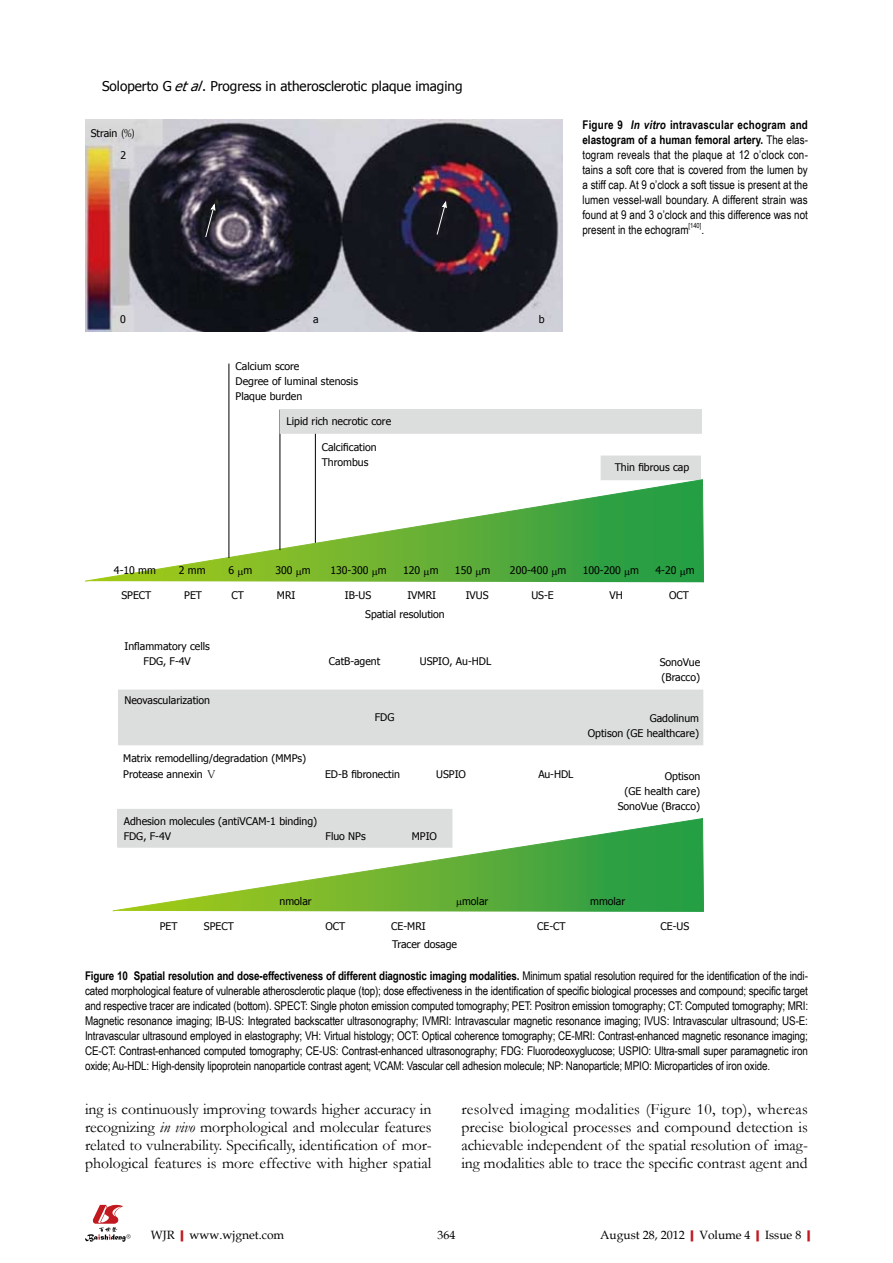
<style>
.page{position:relative;width:893px;height:1263px;background:#fff}
.page>*{position:absolute;margin:0;border:0;box-sizing:border-box;transform-origin:0 0}
.t1{font:15.75px/18px "Garamond";letter-spacing:-.005em;color:#000;text-align:justify}
.t2{font:13.5px "Tahoma";color:#000}
.t3{font:12px/15px "Arial Narrow";letter-spacing:-.01em;color:#000;text-align:justify}
.t4{font:12px "Book Antiqua";color:#000}
.t5{font:10.5px/15px "Tahoma";color:#000}
.t6{font:7.05px "Arial Narrow";color:#000}
.s1{font-style:italic}
.s2{font-family:"Koz Min Pro"}
.s3{font-weight:700}
.s4{font-weight:700;font-style:italic}
.s5{font-weight:700;color:#c01920}
</style>
<div class="page">
<svg style="left:85px;top:1205px;width:46px;height:37px"></svg>
<img style="left:85px;top:119px;width:477px;height:213px">
<svg style="left:205px;top:204px;width:10px;height:34px"></svg>
<svg style="left:437px;top:202px;width:10px;height:33px"></svg>
<div style="left:118px;top:809px;width:334px;height:38px;background:#dcdddd"></div>
<div style="left:119px;top:690px;width:584px;height:55px;background:#dcdddd"></div>
<svg style="left:112px;top:818px;width:592px;height:94px"></svg>
<div style="left:601px;top:456px;width:99px;height:24px;background:#dcdddd"></div>
<svg style="left:85px;top:479px;width:619px;height:104px"></svg>
<hr style="left:315px;top:419px;width:1px;height:124px;background:#000">
<hr style="left:280px;top:410px;width:1px;height:140px;background:#000">
<hr style="left:229px;top:364px;width:1px;height:194px;background:#000">
<div style="left:280px;top:410px;width:421px;height:23px;background:#dcdddd"></div>
<div style="left:280px;top:409px;width:422px;height:24px;border:1px solid #dcdddd"></div>
<svg style="left:457px;top:900px;width:5px;height:7px"></svg>
<svg style="left:238px;top:570px;width:5px;height:7px"></svg>
<svg style="left:296px;top:570px;width:6px;height:7px"></svg>
<svg style="left:372px;top:570px;width:6px;height:7px"></svg>
<svg style="left:424px;top:570px;width:5px;height:7px"></svg>
<svg style="left:476px;top:570px;width:5px;height:7px"></svg>
<svg style="left:552px;top:570px;width:5px;height:7px"></svg>
<svg style="left:625px;top:570px;width:5px;height:7px"></svg>
<svg style="left:680px;top:570px;width:6px;height:7px"></svg>
<p class="t2" style="left:102px;top:77px;width:362px">Soloperto G <span class="s1">etal</span>. Progress in atherosclerotic plaque imaging</p>
<p class="t5" style="left:121px;top:122px;width:16px;line-height:21.3px;text-indent:-30px">Strain <span class="s2">(%)<br></span>2</p>
<p class="t5" style="left:120px;top:311px;width:7px">0</p>
<p class="t5" style="left:313px;top:311px;width:7px">a</p>
<p class="t5" style="left:539px;top:311px;width:7px">b</p>
<p class="t5" style="left:236px;top:358px;width:124px">Calcium score<br>Degree of luminal stenosis<br>Plaque burden</p>
<p class="t5" style="left:287px;top:414px;width:106px">Lipid rich necrotic core</p>
<p class="t5" style="left:322px;top:439px;width:56px">Calcification<br>Thrombus</p>
<p class="t3" style="left:582px;top:117px;width:227px"><span class="s3">Figure 9</span> <span class="s4">In vitro</span> <span class="s3">intravascular echogram and elastogram of a human femoral artery.</span> The elas&shy;togram reveals that the plaque at 12 o’clock con&shy;tains a soft core that is covered from the lumen by a stiff cap. At 9 o’clock a soft tissue is present at the lumen vessel-wall boundary. A different strain was found at 9 and 3 o’clock and this difference was not present in the echogram</p>
<p class="t6" style="left:689px;top:221px;width:14px">[140]</p>
<p class="t3" style="left:701px;top:222px;width:4px">.</p>
<p class="t5" style="left:615px;top:459px;width:76px">Thin fibrous cap</p>
<p class="t5" style="left:114px;top:562px;width:43px">4-10 mm</p>
<p class="t5" style="left:179px;top:562px;width:28px">2 mm</p>
<p class="t5" style="left:229px;top:562px;width:25px">6 m</p>
<p class="t5" style="left:275px;top:562px;width:37px">300 m</p>
<p class="t5" style="left:330px;top:562px;width:58px">130-300 m</p>
<p class="t5" style="left:403px;top:562px;width:37px">120 m</p>
<p class="t5" style="left:455px;top:562px;width:37px">150 m</p>
<p class="t5" style="left:510px;top:562px;width:58px">200-400 m</p>
<p class="t5" style="left:583px;top:562px;width:58px">100-200 m</p>
<p class="t5" style="left:655px;top:562px;width:41px">4-20 m</p>
<p class="t5" style="left:121px;top:587px;width:31px">SPECT</p>
<p class="t5" style="left:184px;top:587px;width:19px">PET</p>
<p class="t5" style="left:232px;top:587px;width:14px">CT</p>
<p class="t5" style="left:277px;top:587px;width:20px">MRI</p>
<p class="t5" style="left:345px;top:587px;width:28px">IB-US</p>
<p class="t5" style="left:407px;top:587px;width:30px">IVMRI</p>
<p class="t5" style="left:466px;top:587px;width:24px">IVUS</p>
<p class="t5" style="left:531px;top:587px;width:24px">US-E</p>
<p class="t5" style="left:610px;top:587px;width:15px">VH</p>
<p class="t5" style="left:669px;top:587px;width:21px">OCT</p>
<p class="t5" style="left:365px;top:606px;width:81px">Spatial resolution</p>
<p class="t5" style="left:125px;top:638px;width:87px;text-align:center">Inflammatory cells<br>FDG, F-4V</p>
<p class="t5" style="left:124px;top:692px;width:87px">Neovascularization</p>
<p class="t5" style="left:123px;top:749px;width:184px;line-height:16.5px">Matrix remodelling/degradation (MMPs)<br>Protease annexin <span class="s2">Ⅴ</span></p>
<p class="t5" style="left:124px;top:813px;width:195px">Adhesion molecules (antiVCAM-1 binding)<br>FDG, F-4V</p>
<p class="t5" style="left:329px;top:653px;width:53px">CatB-agent</p>
<p class="t5" style="left:420px;top:653px;width:73px">USPIO, Au-HDL</p>
<p class="t5" style="left:660px;top:654px;width:42px">SonoVue (Bracco)</p>
<p class="t5" style="left:375px;top:709px;width:21px">FDG</p>
<p class="t5" style="left:588px;top:710px;width:113px;text-align:right">Gadolinum<br>Optison (GE healthcare)</p>
<p class="t5" style="left:325px;top:766px;width:76px">ED-B fibronectin</p>
<p class="t5" style="left:436px;top:766px;width:31px">USPIO</p>
<p class="t5" style="left:538px;top:766px;width:37px">Au-HDL</p>
<p class="t5" style="left:618px;top:768px;width:84px;text-align:right">Optison<br>(GE health care)<br>SonoVue (Bracco)</p>
<p class="t5" style="left:326px;top:828px;width:42px">Fluo NPs</p>
<p class="t5" style="left:412px;top:828px;width:27px">MPIO</p>
<p class="t5" style="left:280px;top:893px;width:34px">nmolar</p>
<p class="t5" style="left:462px;top:893px;width:28px">molar</p>
<p class="t5" style="left:590px;top:893px;width:37px">mmolar</p>
<p class="t5" style="left:160px;top:918px;width:19px">PET</p>
<p class="t5" style="left:204px;top:918px;width:31px">SPECT</p>
<p class="t5" style="left:326px;top:918px;width:21px">OCT</p>
<p class="t5" style="left:391px;top:918px;width:36px">CE-MRI</p>
<p class="t5" style="left:537px;top:918px;width:30px">CE-CT</p>
<p class="t5" style="left:661px;top:918px;width:30px">CE-US</p>
<p class="t5" style="left:392px;top:936px;width:66px">Tracer dosage</p>
<p class="t3" style="left:85px;top:968px;width:724px"><span class="s3">Figure 10 Spatial resolution and dose-effectiveness of different diagnostic imaging modalities.</span> Minimum spatial resolution required for the identification of the indi&shy;cated morphological feature of vulnerable atherosclerotic plaque (top); dose effectiveness in the identification of specific biological processes and compound; specific target and respective tracer are indicated (bottom). SPECT: Single photon emission computed tomography; PET: Positron emission tomography; CT: Computed tomography; MRI:<br>Magnetic resonance imaging; IB-US: Integrated backscatter ultrasonography; IVMRI: Intravascular magnetic resonance imaging; IVUS: Intravascular ultrasound; US-E:<br>Intravascular ultrasound employed in elastography; VH: Virtual histology; OCT: Optical coherence tomography; CE-MRI: Contrast-enhanced magnetic resonance imaging; CE-CT: Contrast-enhanced computed tomography; CE-US: Contrast-enhanced ultrasonography; FDG: Fluorodeoxyglucose; USPIO: Ultra-small super paramagnetic iron oxide; Au-HDL: High-density lipoprotein nanoparticle contrast agent; VCAM: Vascular cell adhesion molecule; NP: Nanoparticle; MPIO: Microparticles of iron oxide.</p>
<p class="t1" style="left:85px;top:1100px;width:348px">ing is continuously improving towards higher accuracy in recognizing <span class="s1">in vivo</span> morphological and molecular features related to vulnerability. Specifically, identification of mor&shy;phological features is more effective with higher spatial</p>
<h1 class="t1" style="left:461px;top:1100px;width:348px">resolved imaging modalities (Figure 10, top), whereas precise biological processes and compound detection is achievable independent of the spatial resolution of imag&shy;ing modalities able to trace the specific contrast agent and</h1>
<p class="t4" style="left:151px;top:1226px;width:135px">WJR<span class="s5">|</span>www.wjgnet.com</p>
<p class="t4" style="left:437px;top:1226px;width:19px">364</p>
<p class="t4" style="left:600px;top:1226px;width:217px">August 28, 2012<span class="s5">|</span>Volume 4<span class="s5">|</span>Issue 8<span class="s5">|</span></p>
</div>
